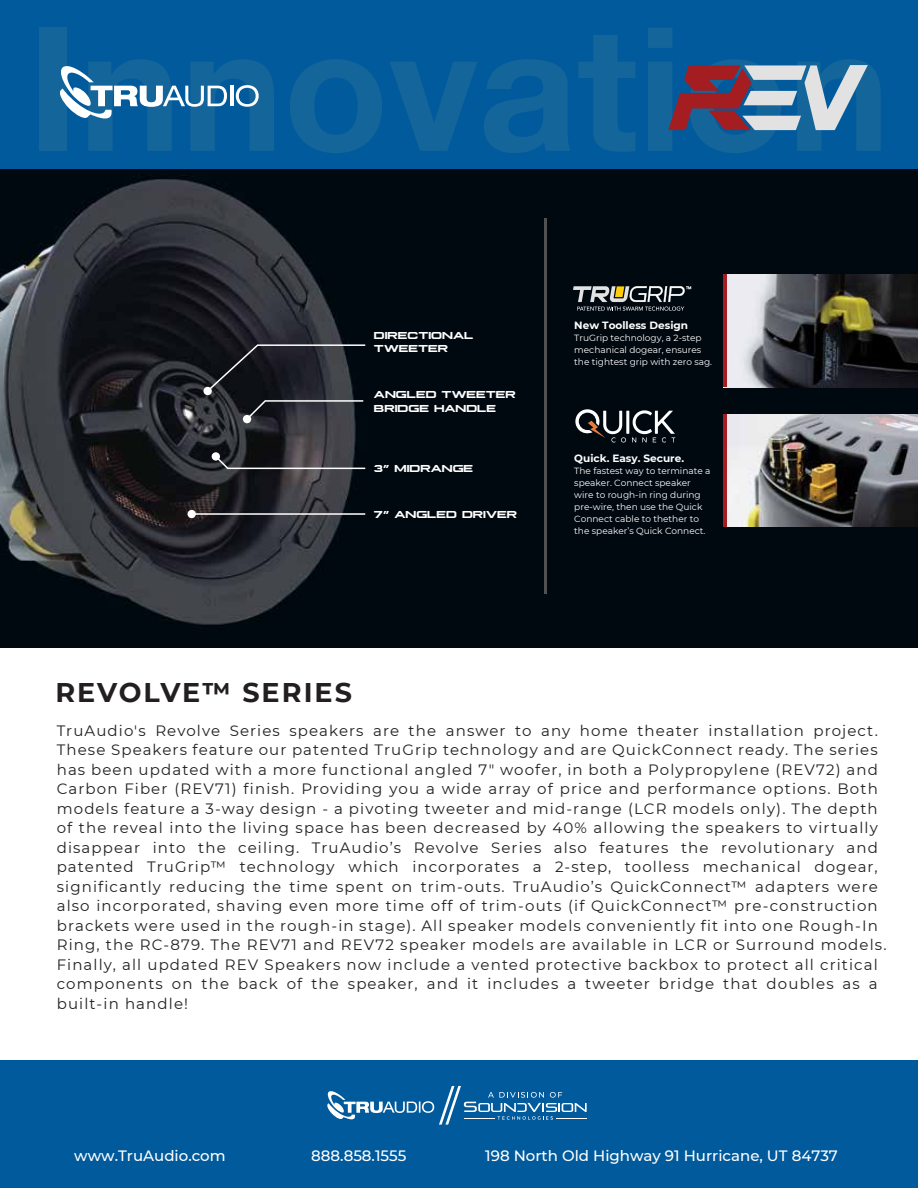
<style>
.page{position:relative;width:918px;height:1188px;background:#fff}
.page>*{position:absolute;margin:0;border:0;box-sizing:border-box;transform-origin:0 0}
.t1{font:700 27px "Montserrat";letter-spacing:.075em;color:#231f20}
.t2{font:15px/19.5px "Montserrat";letter-spacing:.075em;color:#231f20}
.t3{font:500 15px "Montserrat";color:#fff}
.t4{font:700 10.5px/13.5px "Plateia";color:#fff}
.t5{font:700 10.5px "Montserrat";color:#fff}
.t6{font:9px/12px "Montserrat";color:#fff}
</style>
<div class="page">
<div style="left:0;top:0;width:918px;height:169px;background:#005a9c"></div>
<div style="left:0;top:1060px;width:918px;height:128px;background:#005a9c"></div>
<hr style="left:230px;top:86px;width:3px;height:20px;background:#fff">
<svg style="left:236px;top:85px;width:23px;height:22px"></svg>
<svg style="left:59px;top:66px;width:168px;height:53px"></svg>
<svg style="left:668px;top:65px;width:200px;height:65px"></svg>
<svg style="left:327px;top:1086px;width:260px;height:39px"></svg>
<img style="left:0;top:169px;width:918px;height:478px">
<svg style="left:206px;top:344px;width:161px;height:49px;background:#22252b"></svg>
<div style="left:203px;top:387px;width:9px;height:8px;background:#fff;border-radius:50%"></div>
<div style="left:188px;top:510px;width:8px;height:8px;background:#fff;border-radius:50%"></div>
<svg style="left:212px;top:452px;width:8px;height:9px"></svg>
<div style="left:243px;top:415px;width:8px;height:8px;background:#fff;border-radius:50%"></div>
<svg style="left:245px;top:399px;width:120px;height:22px;background:#383b41"></svg>
<svg style="left:214px;top:454px;width:153px;height:16px;background:#454549"></svg>
<hr style="left:192px;top:513px;width:173px;height:2px;background:#fff">
<svg style="left:573px;top:286px;width:118px;height:25px;background:#515555"></svg>
<svg style="left:574px;top:408px;width:101px;height:34px;background:#3e4347"></svg>
<img style="left:727px;top:275px;width:191px;height:112px">
<img style="left:727px;top:414px;width:191px;height:112px">
<hr style="left:545px;top:218px;width:2px;height:376px;background:#505153">
<hr style="left:723px;top:275px;width:4px;height:112px;background:#a31d21">
<hr style="left:723px;top:414px;width:4px;height:112px;background:#a31d21">
<p class="t4" style="left:374px;top:328px;width:101px">DIRECTIONAL<br>TWEETER</p>
<p class="t4" style="left:374px;top:388px;width:143px">ANGLED TWEETER<br>BRIDGE HANDLE</p>
<p class="t4" style="left:374px;top:461px;width:101px">3” MIDRANGE</p>
<p class="t4" style="left:374px;top:508px;width:145px">7” ANGLED DRIVER</p>
<p class="t5" style="left:574px;top:318px;width:115px">New Toolless Design</p>
<p class="t6" style="left:574px;top:332px;width:139px">TruGrip technology, a 2-step mechanical dogear, ensures the tightest grip with zero sag.</p>
<p class="t5" style="left:574px;top:450px;width:111px">Quick. Easy. Secure.</p>
<p class="t6" style="left:574px;top:464px;width:138px">The fastest way to terminate a speaker. Connect speaker wire to rough-in ring during pre-wire, then use the Quick<br>Connect cable to thether to the speaker’s Quick Connect.</p>
<h1 class="t1" style="left:55px;top:673px;width:298px">REVOLVE™ SERIES</h1>
<p class="t2" style="left:57px;top:720px;width:831px">TruAudio's Revolve Series speakers are the answer to any home theater installation project.<br>These Speakers feature our patented TruGrip technology and are QuickConnect ready. The series has been updated with a more functional angled 7" woofer, in both a Polypropylene (REV72) and Carbon Fiber (REV71) finish. Providing you a wide array of price and performance options. Both models feature a 3-way design - a pivoting tweeter and mid-range (LCR models only). The depth of the reveal into the living space has been decreased by 40% allowing the speakers to virtually disappear into the ceiling. TruAudio’s Revolve Series also features the revolutionary and patented TruGrip™ technology which incorporates a 2-step, toolless mechanical dogear, significantly reducing the time spent on trim-outs. TruAudio’s QuickConnect™ adapters were also incorporated, shaving even more time off of trim-outs (if QuickConnect™ pre-construction brackets were used in the rough-in stage). All speaker models conveniently fit into one Rough-In Ring, the RC-879. The REV71 and REV72 speaker models are available in LCR or Surround models.<br>Finally, all updated REV Speakers now include a vented protective backbox to protect all critical components on the back of the speaker, and it includes a tweeter bridge that doubles as a built-in handle!</p>
<p class="t3" style="left:74px;top:1146px;width:153px">www.TruAudio.com</p>
<p class="t3" style="left:311px;top:1146px;width:97px">888.858.1555</p>
<p class="t3" style="left:485px;top:1146px;width:354px">198 North Old Highway 91 Hurricane, UT 84737</p>
</div>
